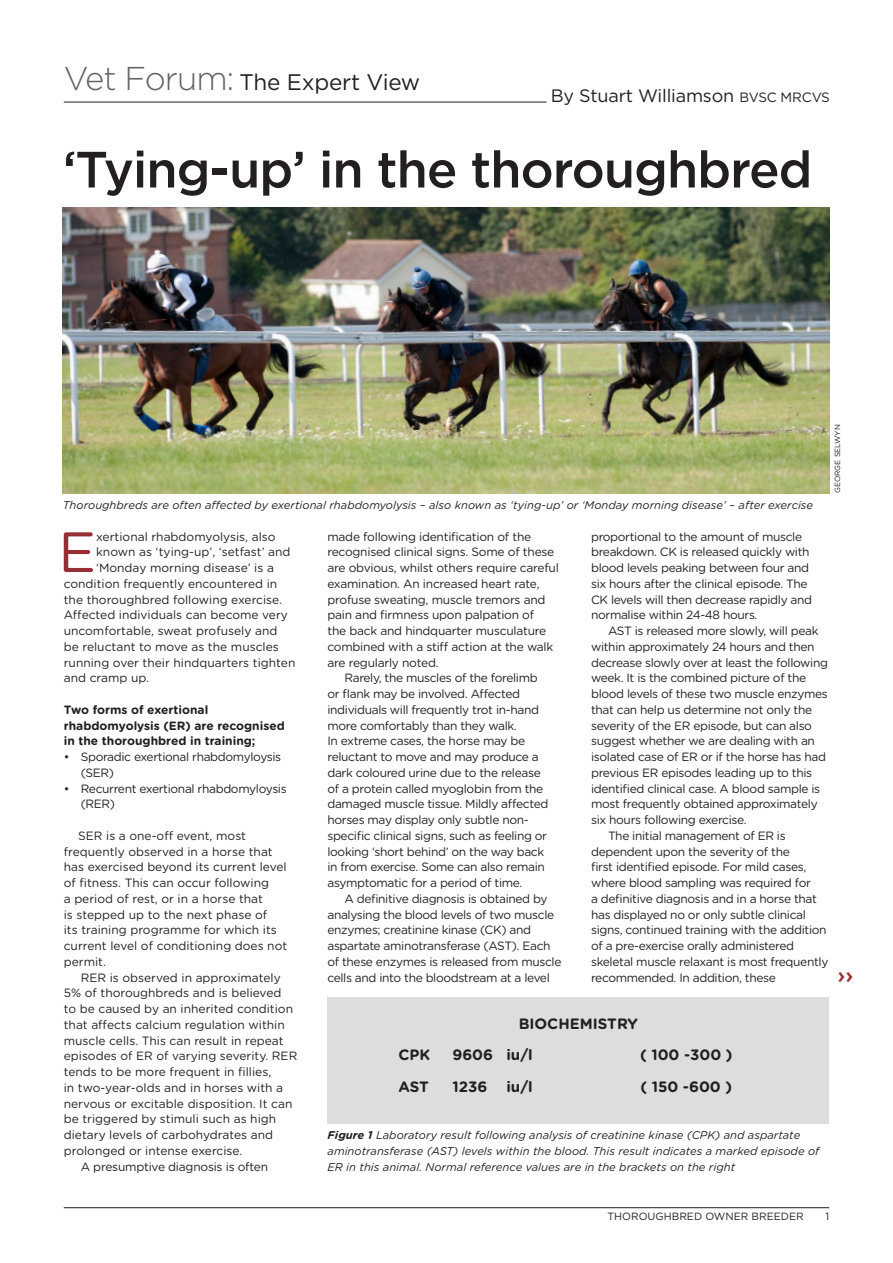
<style>
.page{position:relative;width:893px;height:1263px;background:#fff}
.page>*{position:absolute;margin:0;border:0;box-sizing:border-box;transform-origin:0 0}
._00_BodyTextDropCap{font:56.7px "Gotham Rounded";color:#962e33}
.t1{font:500 51px "Gotham";letter-spacing:-.02em;color:#231f20}
.t2{font:22.5px "Gotham";letter-spacing:-.01em;color:#231f20}
.t3{font:500 22.5px "Gotham";color:#962e33}
.t4{font:18px "Gotham";letter-spacing:-.01em;color:#231f20}
._00_BodyTextBold_XHe{font:700 15px "Gotham Rounded";color:#231f20}
._00_BodyText{font:12px/15.8px "Gotham Rounded";letter-spacing:-.03em;color:#231f20}
._00_BodyText-2{font:12px/15.8px "Gotham Rounded";color:#231f20}
._00_BodyTextDropCap-2{font:12px "Gotham Rounded";color:#231f20}
._00_BodyText_NoInden{font:12px/15.8px "Gotham Rounded";color:#231f20}
._00_BodyText_NoInden-2{font:700 12px/15.8px "Gotham Rounded";color:#231f20}
._00_PictureCaption{font:italic 11.25px/15.8px "Gotham Rounded";color:#231f20}
.t5{font:10.5px "Gotham";color:#231f20}
.t6{font:7.5px "Gotham Rounded";color:#231f20}
.s1{font-weight:300;font-size:33px;color:#636366}
.s2{font-size:13.5px}
.s3{font-weight:700}
</style>
<div class="page">
<hr style="left:64px;top:1207px;width:765px;height:1px;background:#231f20">
<hr style="left:64px;top:102px;width:482px;height:1px;background:#231f20">
<img style="left:63px;top:207px;width:766px;height:286px">
<div style="left:327px;top:997px;width:502px;height:126px;background:#dcdddf"></div>
<p class="t2" style="left:64px;top:68px;width:358px"><span class="s1">Vet Forum:</span> The Expert View</p>
<p class="t4" style="left:551px;top:84px;width:281px">By Stuart Williamson <span class="s2">BVSC MRCVS</span></p>
<p class="t1" style="left:63px;top:136px;width:751px">‘Tying-up’ in the thoroughbred</p>
<p class="_00_PictureCaption" style="left:63px;top:497px;width:752px">Thoroughbreds are often affected by exertional rhabdomyolysis – also known as ‘tying-up’ or ‘Monday morning disease’ – after exercise</p>
<p class="t6" style="left:832px;top:493px;width:70px;rotate:-90deg">GEORGE SELWYN</p>
<p class="_00_BodyTextDropCap" style="left:58px;top:513px;width:39px">E</p>
<p class="_00_BodyTextDropCap-2" style="left:96px;top:528px;width:181px">xertional rhabdomyolysis, also</p>
<p class="_00_BodyTextDropCap-2" style="left:96px;top:544px;width:196px">known as ‘tying-up’, ‘setfast’ and</p>
<p class="_00_BodyTextDropCap-2" style="left:96px;top:559px;width:179px">‘Monday morning disease’ is a</p>
<p class="_00_BodyTextDropCap-2" style="left:64px;top:575px;width:215px">condition frequently encountered in</p>
<p class="_00_BodyTextDropCap-2" style="left:64px;top:591px;width:220px">the thoroughbred following exercise.</p>
<p class="_00_BodyTextDropCap-2" style="left:64px;top:607px;width:226px">Affected individuals can become very</p>
<p class="_00_BodyTextDropCap-2" style="left:64px;top:622px;width:215px">uncomfortable, sweat profusely and</p>
<p class="_00_BodyTextDropCap-2" style="left:64px;top:638px;width:216px">be reluctant to move as the muscles</p>
<p class="_00_BodyTextDropCap-2" style="left:64px;top:654px;width:233px">running over their hindquarters tighten</p>
<p class="_00_BodyTextDropCap-2" style="left:64px;top:670px;width:87px">and cramp up.</p>
<p class="_00_BodyText_NoInden-2" style="left:64px;top:701px;width:223px">Two forms of exertional rhabdomyolysis (ER) are recognised in the thoroughbred in training;</p>
<p class="_00_BodyText" style="left:81px;top:748px;width:202px;text-indent:-17px">• Sporadic exertional rhabdomyloysis (SER)</p>
<p class="_00_BodyText" style="left:81px;top:780px;width:207px;text-indent:-17px">• Recurrent exertional rhabdomyloysis (RER)</p>
<p class="_00_BodyText_NoInden" style="left:64px;top:827px;width:225px;text-indent:14px">SER is a one-off event, most frequently observed in a horse that has exercised beyond its current level of fitness. This can occur following<br>a period of rest, or in a horse that<br>is stepped up to the next phase of<br>its training programme for which its current level of conditioning does not permit.</p>
<p class="_00_BodyText-2" style="left:64px;top:969px;width:235px;text-indent:17px">RER is observed in approximately 5% of thoroughbreds and is believed<br>to be caused by an inherited condition that affects calcium regulation within muscle cells. This can result in repeat episodes of ER of varying severity. RER tends to be more frequent in fillies,<br>in two-year-olds and in horses with a nervous or excitable disposition. It can be triggered by stimuli such as high dietary levels of carbohydrates and prolonged or intense exercise.</p>
<p class="_00_BodyText" style="left:81px;top:1158px;width:189px">A presumptive diagnosis is often</p>
<p class="_00_BodyText" style="left:327px;top:528px;width:233px">made following identification of the recognised clinical signs. Some of these are obvious, whilst others require careful examination. An increased heart rate, profuse sweating, muscle tremors and pain and firmness upon palpation of<br>the back and hindquarter musculature combined with a stiff action at the walk are regularly noted.</p>
<p class="_00_BodyText" style="left:327px;top:670px;width:223px;text-indent:17px">Rarely, the muscles of the forelimb or flank may be involved. Affected individuals will frequently trot in-hand more comfortably than they walk.<br>In extreme cases, the horse may be reluctant to move and may produce a dark coloured urine due to the release of a protein called myoglobin from the damaged muscle tissue. Mildly affected horses may display only subtle non&shy;specific clinical signs, such as feeling or looking ‘short behind’ on the way back in from exercise. Some can also remain asymptomatic for a period of time.</p>
<p class="_00_BodyText" style="left:327px;top:890px;width:235px;text-indent:17px">A definitive diagnosis is obtained by analysing the blood levels of two muscle enzymes; creatinine kinase (CK) and aspartate aminotransferase (AST). Each of these enzymes is released from muscle cells and into the bloodstream at a level</p>
<p class="_00_BodyText" style="left:591px;top:528px;width:223px">proportional to the amount of muscle breakdown. CK is released quickly with blood levels peaking between four and six hours after the clinical episode. The CK levels will then decrease rapidly and normalise within 24-48 hours.</p>
<p class="_00_BodyText" style="left:591px;top:622px;width:238px;text-indent:17px">AST is released more slowly, will peak within approximately 24 hours and then decrease slowly over at least the following week. It is the combined picture of the blood levels of these two muscle enzymes that can help us determine not only the severity of the ER episode, but can also suggest whether we are dealing with an isolated case of ER or if the horse has had previous ER episodes leading up to this identified clinical case. A blood sample is most frequently obtained approximately six hours following exercise.</p>
<p class="_00_BodyText" style="left:591px;top:827px;width:239px;text-indent:17px">The initial management of ER is dependent upon the severity of the<br>first identified episode. For mild cases, where blood sampling was required for<br>a definitive diagnosis and in a horse that has displayed no or only subtle clinical signs, continued training with the addition of a pre-exercise orally administered skeletal muscle relaxant is most frequently recommended. In addition, these</p>
<p class="t3" style="left:837px;top:961px;width:17px">››</p>
<p class="_00_BodyTextBold_XHe" style="left:519px;top:1012px;width:121px">BIOCHEMISTRY</p>
<p class="_00_BodyTextBold_XHe" style="left:398px;top:1044px;width:33px">CPK</p>
<p class="_00_BodyTextBold_XHe" style="left:452px;top:1044px;width:82px">9606 iu/l</p>
<p class="_00_BodyTextBold_XHe" style="left:640px;top:1044px;width:94px">( 100 -300 )</p>
<p class="_00_BodyTextBold_XHe" style="left:398px;top:1075px;width:32px">AST</p>
<p class="_00_BodyTextBold_XHe" style="left:452px;top:1075px;width:36px">1236</p>
<p class="_00_BodyTextBold_XHe" style="left:506px;top:1075px;width:28px">iu/l</p>
<p class="_00_BodyTextBold_XHe" style="left:641px;top:1075px;width:93px">( 150 -600 )</p>
<p class="_00_PictureCaption" style="left:327px;top:1127px;width:493px"><span class="s3">Figure 1</span> Laboratory result following analysis of creatinine kinase (CPK) and aspartate aminotransferase (AST) levels within the blood. This result indicates a marked episode of<br>ER in this animal. Normal reference values are in the brackets on the right</p>
<p class="t5" style="left:607px;top:1210px;width:198px">THOROUGHBRED OWNER BREEDER</p>
<p class="t5" style="left:825px;top:1210px;width:5px">1</p>
</div>
